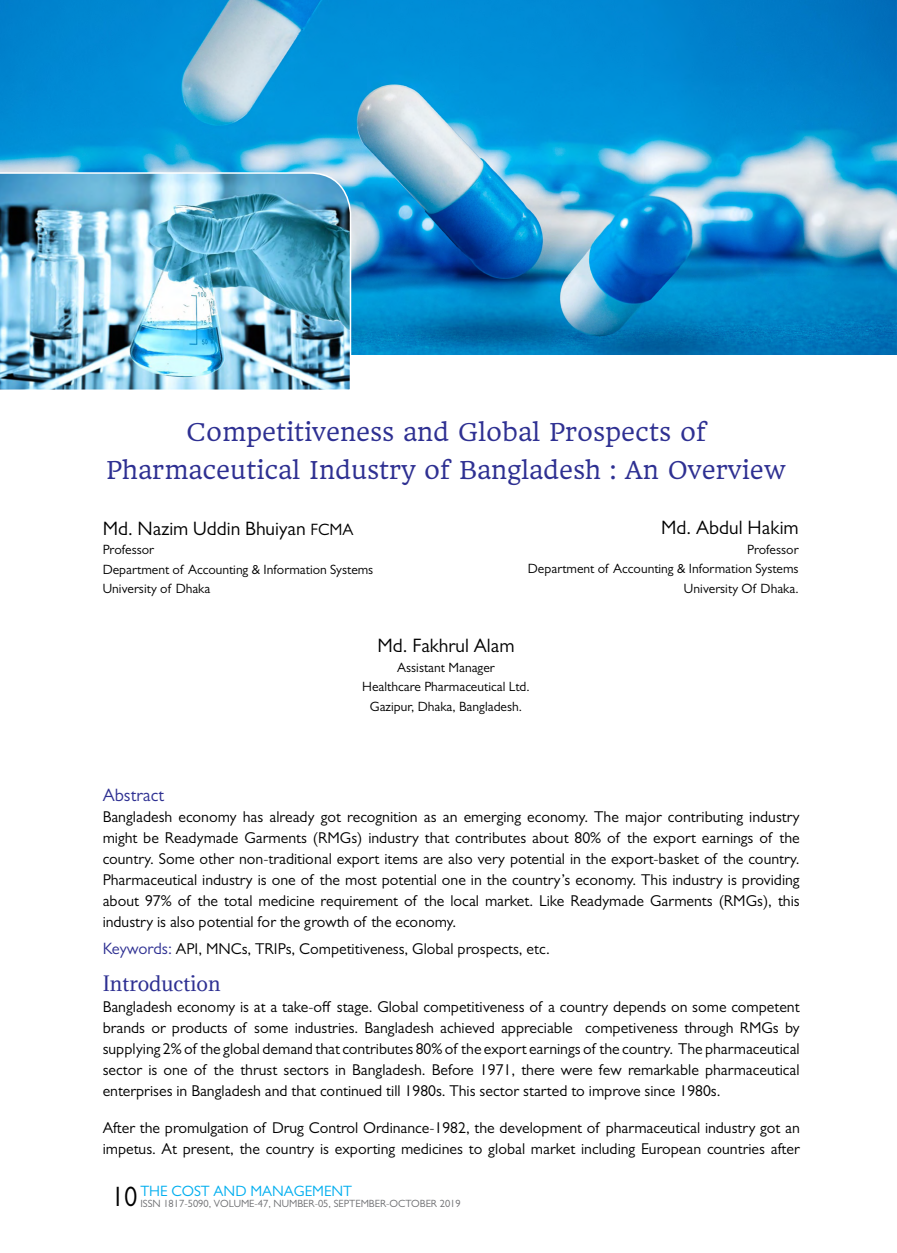
<style>
.page{position:relative;width:897px;height:1253px;background:#fff}
.page>*{position:absolute;margin:0;border:0;box-sizing:border-box;transform-origin:0 0}
.t1{font:24px/37.5px "Headland One";color:#2e3092;text-align:center}
.t2{font:19.5px "Gill Sans";color:#000}
.t3{font:19.5px "Adamina";color:#2e3092}
.t4{font:18px "Gill Sans";color:#2e3092}
.t5{font:15.75px/21px "Gill Sans";color:#000;text-align:justify}
.t6{font:15px "Gill Sans";color:#00aeef}
.t7{font:13.5px/19.5px "Gill Sans";color:#000}
.t8{font:10.5px "Gill Sans";color:#6d6e71}
.s1{font-size:16.5px}
.s2{font-size:16.5px;color:#2e3092}
.s3{font-size:28.2px;color:#000}
</style>
<div class="page">
<img style="left:0;top:0;width:896px;height:355px">
<img style="left:0;top:172px;width:352px;height:218px">
<h1 class="t1" style="left:106px;top:414px;width:681px">Competitiveness and Global Prospects of<br>Pharmaceutical Industry of Bangladesh : An Overview</h1>
<p class="t2" style="left:103px;top:517px;width:252px">Md. Nazim Uddin Bhuiyan <span class="s1">FCMA</span></p>
<p class="t7" style="left:103px;top:540px;width:272px">Professor<br>Department of Accounting &amp; Information Systems<br>University of Dhaka</p>
<p class="t2" style="left:661px;top:517px;width:139px">Md. Abdul Hakim</p>
<p class="t7" style="left:528px;top:540px;width:272px;text-align:right">Professor<br>Department of Accounting &amp; Information Systems<br>University Of Dhaka.</p>
<p class="t2" style="left:377px;top:634px;width:138px">Md. Fakhrul Alam</p>
<p class="t7" style="left:362px;top:657px;width:169px;text-align:center">Assistant Manager<br>Healthcare Pharmaceutical Ltd.<br>Gazipur, Dhaka, Bangladesh.</p>
<p class="t4" style="left:103px;top:785px;width:63px">Abstract</p>
<p class="t5" style="left:103px;top:806px;width:698px">Bangladesh economy has already got recognition as an emerging economy. The major contributing industry might be Readymade Garments (RMGs) industry that contributes about 80% of the export earnings of the country. Some other non-traditional export items are also very potential in the export-basket of the country.<br>Pharmaceutical industry is one of the most potential one in the country’s economy. This industry is providing about 97% of the total medicine requirement of the local market. Like Readymade Garments (RMGs), this industry is also potential for the growth of the economy.</p>
<p class="t5" style="left:103px;top:938px;width:448px"><span class="s2">Keywords:</span> API, MNCs, TRIPs, Competitiveness, Global prospects, etc.</p>
<p class="t3" style="left:103px;top:970px;width:119px">Introduction</p>
<p class="t5" style="left:103px;top:996px;width:698px">Bangladesh economy is at a take-off stage. Global competitiveness of a country depends on some competent brands or products of some industries. Bangladesh achieved appreciable competiveness through RMGs by supplying 2% of the global demand that contributes 80% of the export earnings of the country. The pharmaceutical sector is one of the thrust sectors in Bangladesh. Before 1971, there were few remarkable pharmaceutical enterprises in Bangladesh and that continued till 1980s. This sector started to improve since 1980s.</p>
<p class="t5" style="left:103px;top:1117px;width:698px">After the promulgation of Drug Control Ordinance-1982, the development of pharmaceutical industry got an impetus. At present, the country is exporting medicines to global market including European countries after</p>
<p class="t6" style="left:111px;top:1182px;width:242px"><span class="s3">10</span> THE COST AND MANAGEMENT</p>
<p class="t8" style="left:140px;top:1197px;width:322px">ISSN 1817-5090, VOLUME-47, NUMBER-05, SEPTEMBER-OCTOBER 2019</p>
</div>
